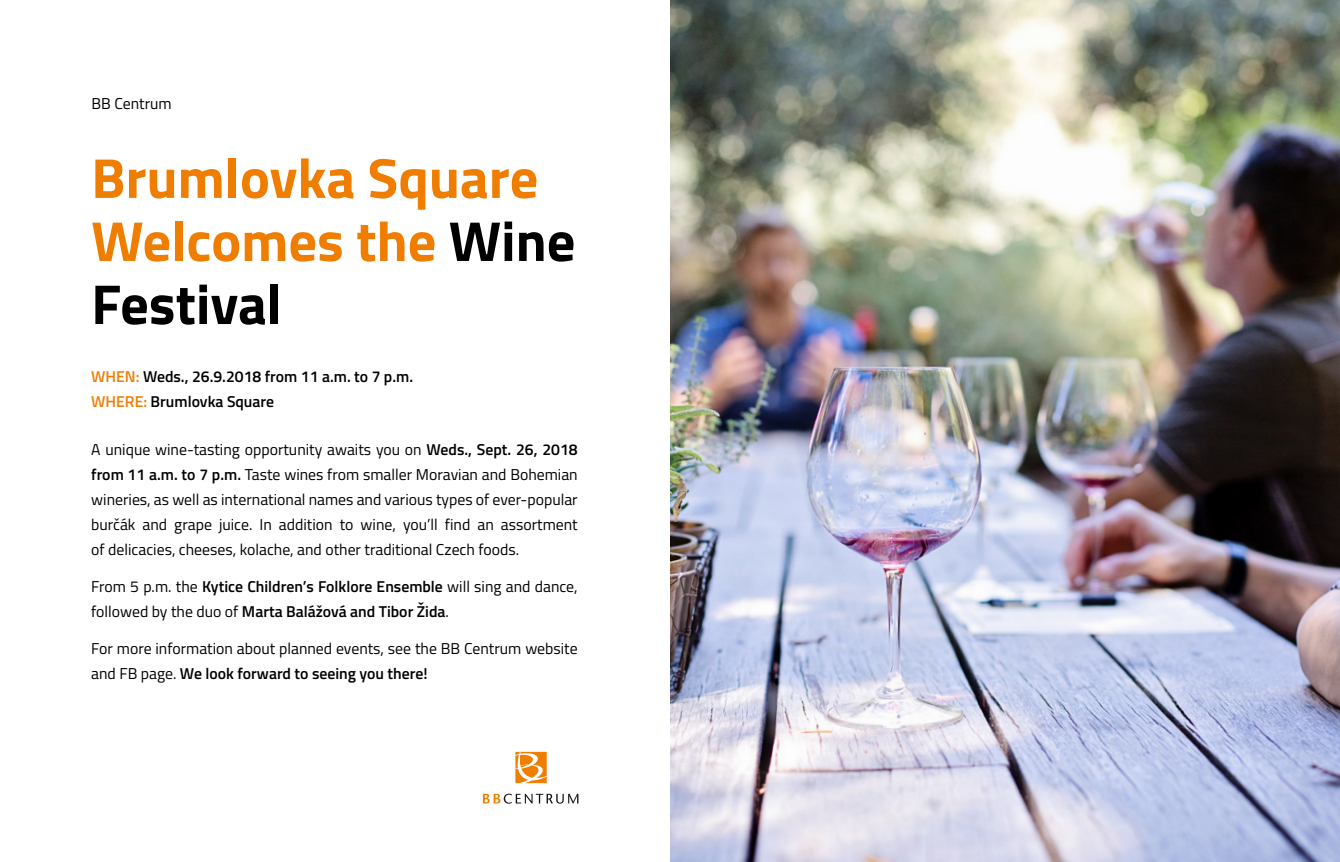
<style>
.page{position:relative;width:1340px;height:862px;background:#fff}
.page>*{position:absolute;margin:0;border:0;box-sizing:border-box;transform-origin:0 0}
.t1{font:700 56.25px/63px "Titillium Web";color:#ef7d00}
.t2{font:15.75px/24.8px "Titillium Web";color:#000;text-align:justify}
.t3{font:600 15.75px/24.8px "Titillium Web";color:#000}
.s1{color:#000}
.s2{color:#ef7d00}
.s3{font-weight:600}
.s4{font-weight:400}
</style>
<div class="page">
<img style="left:670px;top:0;width:669px;height:861px">
<svg style="left:483px;top:793px;width:95px;height:10px"></svg>
<svg style="left:515px;top:751px;width:31px;height:31px"></svg>
<p class="t2" style="left:92px;top:90px;width:82px">BB Centrum</p>
<h1 class="t1" style="left:91px;top:144px;width:485px">Brumlovka Square<br>Welcomes the <span class="s1">Wine<br>Festival</span></h1>
<p class="t3" style="left:91px;top:363px;width:323px"><span class="s2">WHEN:</span> Weds., 26.9.2018 from 11 a.m. to 7 p.m.<br><span class="s2">WHERE:</span> Brumlovka Square</p>
<p class="t2" style="left:91px;top:436px;width:488px">A unique wine-tasting opportunity awaits you on <span class="s3">Weds., Sept. 26, 2018 from 11 a.m. to 7 p.m.</span> Taste wines from smaller Moravian and Bohemian wineries, as well as international names and various types of ever-popular burčák and grape juice. In addition to wine, you’ll find an assortment of delicacies, cheeses, kolache, and other traditional Czech foods.</p>
<p class="t3" style="left:91px;top:573px;width:488px"><span class="s4">From 5 p.m. the</span> Kytice Children’s Folklore Ensemble <span class="s4">will sing and dance, followed by the duo of</span> Marta Balážová and Tibor Žida<span class="s4">.</span></p>
<p class="t2" style="left:91px;top:635px;width:488px">For more information about planned events, see the BB Centrum website and FB page. <span class="s3">We look forward to seeing you there!</span></p>
</div>
